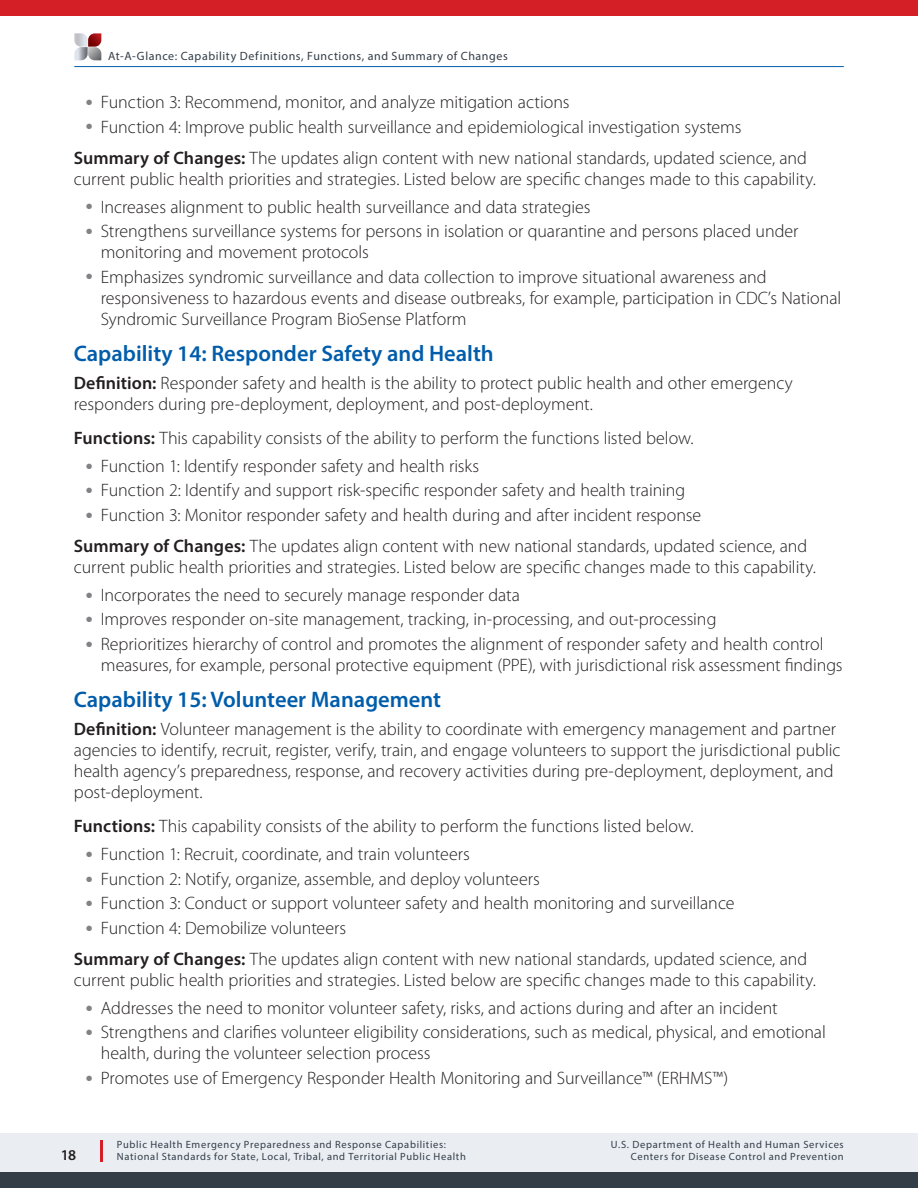
<style>
.page{position:relative;width:918px;height:1188px;background:#fff}
.page>*{position:absolute;margin:0;border:0;box-sizing:border-box;transform-origin:0 0}
.t1{font:600 22.5px "Myriad Pro";color:#015dab}
.t2{font:300 18px/21px "Myriad Pro";color:#231f20}
.t3{font:600 15px "Myriad Pro";color:#231f20}
.t4{font:12px "Myriad Pro";letter-spacing:.045em;color:#323d47}
.t5{font:10.5px/12px "Myriad Pro";letter-spacing:.06em;color:#323d47}
.s1{font-weight:900;font-stretch:semi-expanded;color:#808285}
.s2{font-weight:600}
</style>
<div class="page">
<div style="left:0;top:1133px;width:918px;height:55px;background:#eaeef3"></div>
<div style="left:0;top:1172px;width:918px;height:16px;background:#323d47"></div>
<div style="left:0;top:0;width:918px;height:16px;background:#d41f26"></div>
<hr style="left:100px;top:1140px;width:2px;height:22px;background:#d41f26">
<svg style="left:74px;top:33px;width:27px;height:27px"></svg>
<hr style="left:74px;top:66px;width:770px;height:1px;background:#015dab">
<p class="t4" style="left:108px;top:49px;width:401px">At-A-Glance: Capability Definitions, Functions, and Summary of Changes</p>
<p class="t2" style="left:86px;top:92px;width:485px"><span class="s1">•</span> Function 3: Recommend, monitor, and analyze mitigation actions</p>
<p class="t2" style="left:86px;top:116px;width:657px"><span class="s1">•</span> Function 4: Improve public health surveillance and epidemiological investigation systems</p>
<p class="t2" style="left:74px;top:148px;width:743px"><span class="s2">Summary of Changes:</span> The updates align content with new national standards, updated science, and current public health priorities and strategies. Listed below are specific changes made to this capability.</p>
<p class="t2" style="left:86px;top:196px;width:506px"><span class="s1">•</span> Increases alignment to public health surveillance and data strategies</p>
<p class="t2" style="left:101px;top:221px;width:699px;text-indent:-15px"><span class="s1">•</span> Strengthens surveillance systems for persons in isolation or quarantine and persons placed under monitoring and movement protocols</p>
<p class="t2" style="left:101px;top:266px;width:742px;text-indent:-15px"><span class="s1">•</span> Emphasizes syndromic surveillance and data collection to improve situational awareness and responsiveness to hazardous events and disease outbreaks, for example, participation in CDC’s National<br>Syndromic Surveillance Program BioSense Platform</p>
<h3 class="t1" style="left:74px;top:339px;width:421px">Capability 14: Responder Safety and Health</h3>
<p class="t2" style="left:74px;top:372px;width:720px"><span class="s2">Definition:</span> Responder safety and health is the ability to protect public health and other emergency responders during pre-deployment, deployment, and post-deployment.</p>
<p class="t2" style="left:74px;top:428px;width:621px"><span class="s2">Functions:</span> This capability consists of the ability to perform the functions listed below.</p>
<p class="t2" style="left:86px;top:456px;width:395px"><span class="s1">•</span> Function 1: Identify responder safety and health risks</p>
<p class="t2" style="left:86px;top:480px;width:601px"><span class="s1">•</span> Function 2: Identify and support risk-specific responder safety and health training</p>
<p class="t2" style="left:86px;top:505px;width:617px"><span class="s1">•</span> Function 3: Monitor responder safety and health during and after incident response</p>
<p class="t2" style="left:74px;top:536px;width:743px"><span class="s2">Summary of Changes:</span> The updates align content with new national standards, updated science, and current public health priorities and strategies. Listed below are specific changes made to this capability.</p>
<p class="t2" style="left:86px;top:585px;width:436px"><span class="s1">•</span> Incorporates the need to securely manage responder data</p>
<p class="t2" style="left:86px;top:609px;width:632px"><span class="s1">•</span> Improves responder on-site management, tracking, in-processing, and out-processing</p>
<p class="t2" style="left:101px;top:634px;width:743px;text-indent:-15px"><span class="s1">•</span> Reprioritizes hierarchy of control and promotes the alignment of responder safety and health control measures, for example, personal protective equipment (PPE), with jurisdictional risk assessment findings</p>
<h3 class="t1" style="left:74px;top:685px;width:369px">Capability 15: Volunteer Management</h3>
<p class="t2" style="left:74px;top:719px;width:768px"><span class="s2">Definition:</span> Volunteer management is the ability to coordinate with emergency management and partner agencies to identify, recruit, register, verify, train, and engage volunteers to support the jurisdictional public health agency’s preparedness, response, and recovery activities during pre-deployment, deployment, and post-deployment.</p>
<p class="t2" style="left:74px;top:816px;width:621px"><span class="s2">Functions:</span> This capability consists of the ability to perform the functions listed below.</p>
<p class="t2" style="left:86px;top:844px;width:385px"><span class="s1">•</span> Function 1: Recruit, coordinate, and train volunteers</p>
<p class="t2" style="left:86px;top:868px;width:455px"><span class="s1">•</span> Function 2: Notify, organize, assemble, and deploy volunteers</p>
<p class="t2" style="left:86px;top:893px;width:650px"><span class="s1">•</span> Function 3: Conduct or support volunteer safety and health monitoring and surveillance</p>
<p class="t2" style="left:86px;top:917px;width:262px"><span class="s1">•</span> Function 4: Demobilize volunteers</p>
<p class="t2" style="left:74px;top:949px;width:743px"><span class="s2">Summary of Changes:</span> The updates align content with new national standards, updated science, and current public health priorities and strategies. Listed below are specific changes made to this capability.</p>
<p class="t2" style="left:86px;top:997px;width:693px"><span class="s1">•</span> Addresses the need to monitor volunteer safety, risks, and actions during and after an incident</p>
<p class="t2" style="left:101px;top:1022px;width:727px;text-indent:-15px"><span class="s1">•</span> Strengthens and clarifies volunteer eligibility considerations, such as medical, physical, and emotional health, during the volunteer selection process</p>
<p class="t2" style="left:86px;top:1067px;width:644px"><span class="s1">•</span> Promotes use of Emergency Responder Health Monitoring and Surveillance™ (ERHMS™)</p>
<p class="t3" style="left:61px;top:1145px;width:17px">18</p>
<p class="t5" style="left:117px;top:1139px;width:350px">Public Health Emergency Preparedness and Response Capabilities:<br>National Standards for State, Local, Tribal, and Territorial Public Health</p>
<p class="t5" style="left:611px;top:1139px;width:234px;text-align:right">U.S. Department of Health and Human Services<br>Centers for Disease Control and Prevention</p>
</div>
